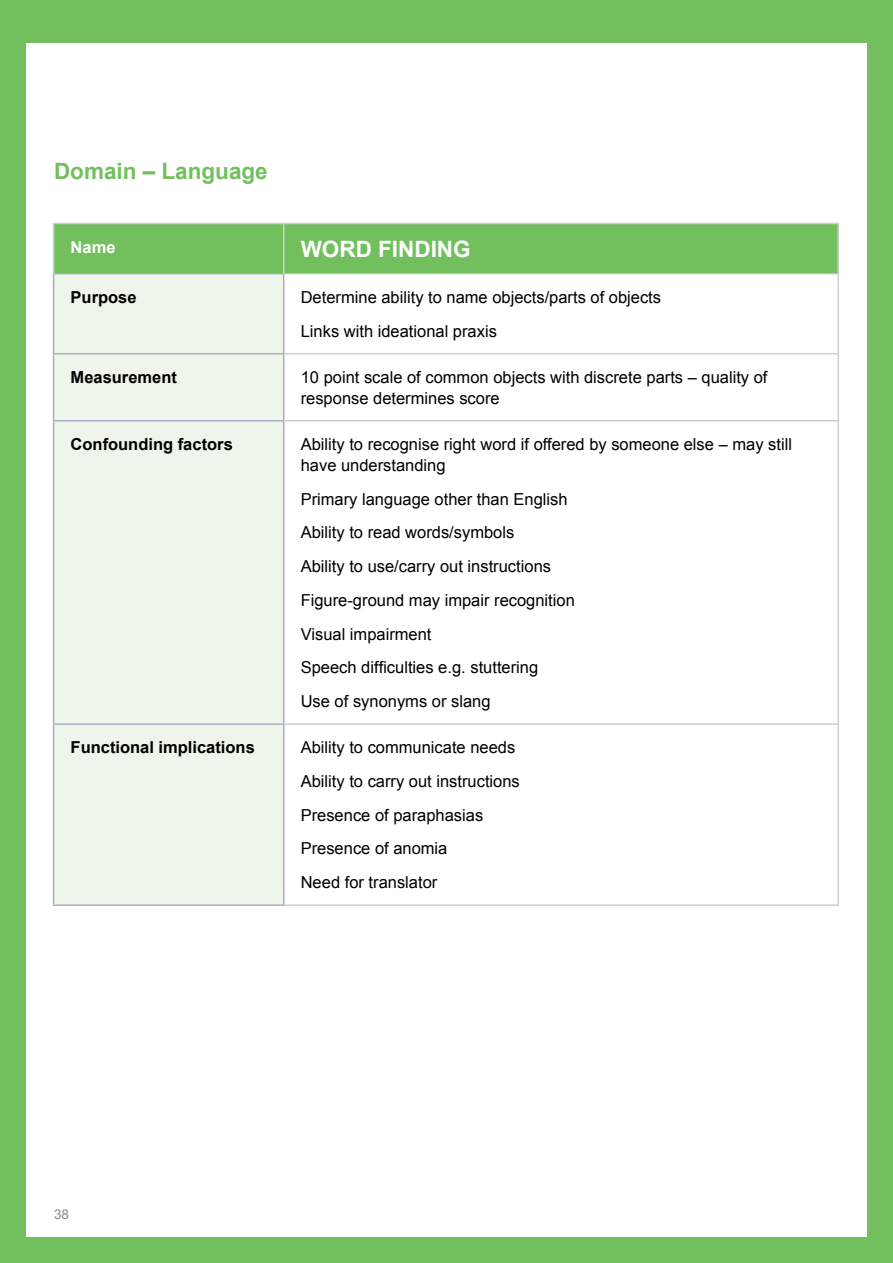
<style>
.page{position:relative;width:893px;height:1263px;background:#fff}
.page>*{position:absolute;margin:0;border:0;box-sizing:border-box;transform-origin:0 0}
.t1{font:700 22.5px "Arial";color:#71c05d}
.t2{font:700 22.5px "Arial";color:#fff}
.t3{font:16.5px/33.8px "Arial";color:#000}
.t4{font:700 16.5px "Arial";color:#000}
.t5{font:700 16.5px "Arial";color:#fff}
.t6{font:13.5px "Arial";color:#8a8c8e}
</style>
<div class="page">
<div style="left:0;top:0;width:893px;height:42px;background:#71c05d"></div>
<div style="left:0;top:1237px;width:893px;height:26px;background:#71c05d"></div>
<div style="left:0;top:0;width:26px;height:1263px;background:#71c05d"></div>
<div style="left:867px;top:0;width:26px;height:1263px;background:#71c05d"></div>
<div style="left:54px;top:224px;width:783px;height:50px;background:#71c05d"></div>
<div style="left:54px;top:275px;width:229px;height:629px;background:#eef6eb"></div>
<svg style="left:284px;top:275px;width:553px;height:629px"></svg>
<hr style="left:53px;top:223px;width:231px;height:1px;background:#cdcfd0">
<hr style="left:53px;top:224px;width:1px;height:50px;background:#cdcfd0">
<hr style="left:284px;top:223px;width:555px;height:1px;background:#cdcfd0">
<hr style="left:283px;top:224px;width:1px;height:50px;background:#cdcfd0">
<hr style="left:837px;top:224px;width:2px;height:50px;background:#cdcfd0">
<hr style="left:837px;top:274px;width:2px;height:79px;background:#cdcfd0">
<hr style="left:284px;top:353px;width:555px;height:1px;background:#cdcfd0">
<hr style="left:837px;top:354px;width:2px;height:66px;background:#cdcfd0">
<hr style="left:284px;top:420px;width:555px;height:1px;background:#cdcfd0">
<hr style="left:837px;top:421px;width:2px;height:302px;background:#cdcfd0">
<hr style="left:284px;top:723px;width:555px;height:2px;background:#cdcfd0">
<hr style="left:837px;top:725px;width:2px;height:179px;background:#cdcfd0">
<hr style="left:284px;top:904px;width:555px;height:2px;background:#cdcfd0">
<hr style="left:53px;top:274px;width:231px;height:1px;background:#aaaec3">
<hr style="left:53px;top:274px;width:1px;height:79px;background:#aaaec3">
<hr style="left:283px;top:274px;width:1px;height:79px;background:#aaaec3">
<hr style="left:53px;top:353px;width:231px;height:1px;background:#aaaec3">
<hr style="left:53px;top:354px;width:1px;height:66px;background:#aaaec3">
<hr style="left:283px;top:354px;width:1px;height:66px;background:#aaaec3">
<hr style="left:53px;top:420px;width:231px;height:1px;background:#aaaec3">
<hr style="left:53px;top:421px;width:1px;height:302px;background:#aaaec3">
<hr style="left:283px;top:421px;width:1px;height:302px;background:#aaaec3">
<hr style="left:53px;top:723px;width:231px;height:2px;background:#aaaec3">
<hr style="left:53px;top:725px;width:1px;height:179px;background:#aaaec3">
<hr style="left:283px;top:725px;width:1px;height:179px;background:#aaaec3">
<hr style="left:53px;top:904px;width:231px;height:2px;background:#aaaec3">
<hr style="left:284px;top:274px;width:553px;height:1px;background:#cdcfd0">
<h1 class="t1" style="left:54px;top:156px;width:215px">Domain – Language</h1>
<p class="t5" style="left:71px;top:236px;width:46px">Name</p>
<h1 class="t2" style="left:301px;top:234px;width:171px">WORD FINDING</h1>
<p class="t4" style="left:71px;top:286px;width:68px">Purpose</p>
<p class="t3" style="left:301px;top:280px;width:362px">Determine ability to name objects/parts of objects<br>Links with ideational praxis</p>
<p class="t4" style="left:71px;top:366px;width:108px">Measurement</p>
<p class="t3" style="left:301px;top:367px;width:468px;line-height:21px">10 point scale of common objects with discrete parts – quality of response determines score</p>
<p class="t4" style="left:71px;top:433px;width:164px">Confounding factors</p>
<p class="t3" style="left:301px;top:434px;width:493px;line-height:21px">Ability to recognise right word if offered by someone else – may still have understanding</p>
<p class="t3" style="left:301px;top:482px;width:276px">Primary language other than English<br>Ability to read words/symbols<br>Ability to use/carry out instructions<br>Figure-ground may impair recognition<br>Visual impairment<br>Speech difficulties e.g. stuttering<br>Use of synonyms or slang</p>
<p class="t4" style="left:71px;top:736px;width:186px">Functional implications</p>
<p class="t3" style="left:301px;top:731px;width:221px">Ability to communicate needs<br>Ability to carry out instructions<br>Presence of paraphasias<br>Presence of anomia<br>Need for translator</p>
<p class="t6" style="left:54px;top:1206px;width:17px">38</p>
</div>
